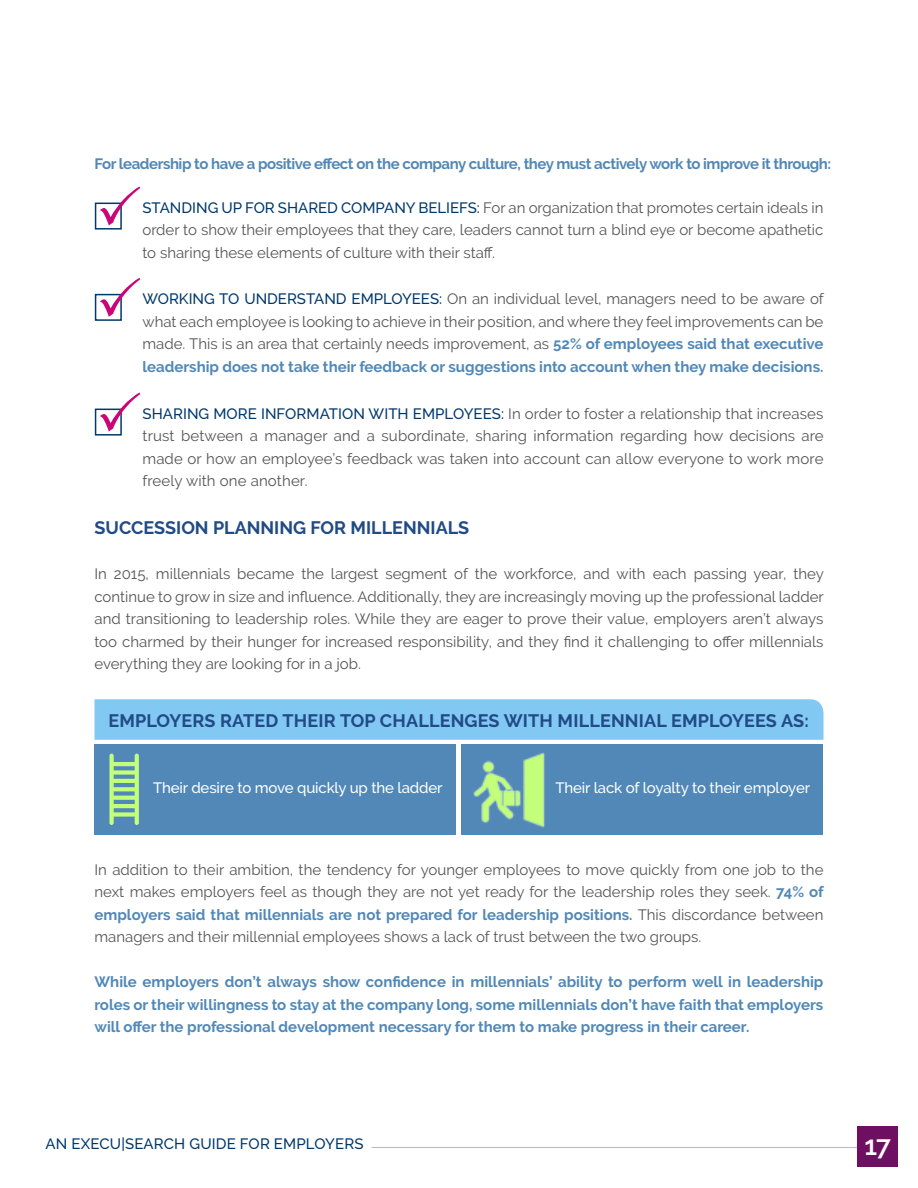
<style>
.page{position:relative;width:918px;height:1188px;background:#fff}
.page>*{position:absolute;margin:0;border:0;box-sizing:border-box;transform-origin:0 0}
.t1{font:600 27px "Raleway";color:#fff}
.t2{font:700 18px "Raleway";letter-spacing:.005em;color:#214a87}
.t3{font:15px/22.5px "Raleway";color:#545456;text-align:justify}
.t4{font:700 15px/22.5px "Raleway";letter-spacing:-.03em;color:#5188b7;text-align:justify}
.t5{font:500 15px "Raleway";letter-spacing:-.01em;color:#fff}
.t6{font:500 15px "Raleway";letter-spacing:.01em;color:#00386b}
.s1{font-weight:500;color:#00386b}
.s2{font-weight:700;color:#5188b7}
</style>
<div class="page">
<div style="left:94px;top:744px;width:362px;height:91px;background:#5188b7"></div>
<div style="left:461px;top:744px;width:362px;height:91px;background:#5188b7"></div>
<hr style="left:372px;top:1147px;width:493px;height:1px;background:#bcbec0">
<div style="left:857px;top:1126px;width:41px;height:41px;background:#6e0f61"></div>
<div style="left:95px;top:203px;width:27px;height:27px;border:2px solid #00386b"></div>
<div style="left:95px;top:294px;width:27px;height:27px;border:2px solid #00386b"></div>
<div style="left:95px;top:409px;width:27px;height:27px;border:2px solid #00386b"></div>
<svg style="left:100px;top:187px;width:40px;height:39px"></svg>
<svg style="left:100px;top:278px;width:40px;height:39px"></svg>
<svg style="left:100px;top:393px;width:40px;height:39px"></svg>
<svg style="left:110px;top:754px;width:29px;height:71px"></svg>
<img style="left:473px;top:752px;width:72px;height:76px">
<div style="left:94px;top:699px;width:730px;height:41px;background:#81c8f2"></div>
<p class="t4" style="left:94px;top:152px;width:738px">For leadership to have a positive effect on the company culture, they must actively work to improve it through:</p>
<p class="t3" style="left:142px;top:196px;width:682px"><span class="s1">STANDING UP FOR SHARED COMPANY BELIEFS:</span> For an organization that promotes certain ideals in order to show their employees that they care, leaders cannot turn a blind eye or become apathetic to sharing these elements of culture with their staff.</p>
<p class="t3" style="left:143px;top:288px;width:683px"><span class="s1">WORKING TO UNDERSTAND EMPLOYEES:</span> On an individual level, managers need to be aware of what each employee is looking to achieve in their position, and where they feel improvements can be made. This is an area that certainly needs improvement, as <span class="s2">52% of employees said that executive leadership does not take their feedback or suggestions into account when they make decisions.</span></p>
<p class="t3" style="left:143px;top:402px;width:683px"><span class="s1">SHARING MORE INFORMATION WITH EMPLOYEES:</span> In order to foster a relationship that increases trust between a manager and a subordinate, sharing information regarding how decisions are made or how an employee’s feedback was taken into account can allow everyone to work more freely with one another.</p>
<p class="t2" style="left:94px;top:518px;width:376px">SUCCESSION PLANNING FOR MILLENNIALS</p>
<p class="t3" style="left:94px;top:563px;width:731px">In 2015, millennials became the largest segment of the workforce, and with each passing year, they continue to grow in size and influence. Additionally, they are increasingly moving up the professional ladder and transitioning to leadership roles. While they are eager to prove their value, employers aren’t always too charmed by their hunger for increased responsibility, and they find it challenging to offer millennials everything they are looking for in a job.</p>
<p class="t2" style="left:108px;top:711px;width:702px">EMPLOYERS RATED THEIR TOP CHALLENGES WITH MILLENNIAL EMPLOYEES AS:</p>
<p class="t5" style="left:153px;top:779px;width:291px">Their desire to move quickly up the ladder</p>
<p class="t5" style="left:555px;top:779px;width:256px">Their lack of loyalty to their employer</p>
<p class="t3" style="left:94px;top:858px;width:731px">In addition to their ambition, the tendency for younger employees to move quickly from one job to the next makes employers feel as though they are not yet ready for the leadership roles they seek. <span class="s2">74% of employers said that millennials are not prepared for leadership positions.</span> This discordance between managers and their millennial employees shows a lack of trust between the two groups.</p>
<p class="t4" style="left:94px;top:971px;width:731px">While employers don’t always show confidence in millennials’ ability to perform well in leadership roles or their willingness to stay at the company long, some millennials don’t have faith that employers will offer the professional development necessary for them to make progress in their career.</p>
<p class="t6" style="left:46px;top:1135px;width:319px">AN EXECU|SEARCH GUIDE FOR EMPLOYERS</p>
<h1 class="t1" style="left:864px;top:1130px;width:28px">17</h1>
</div>
